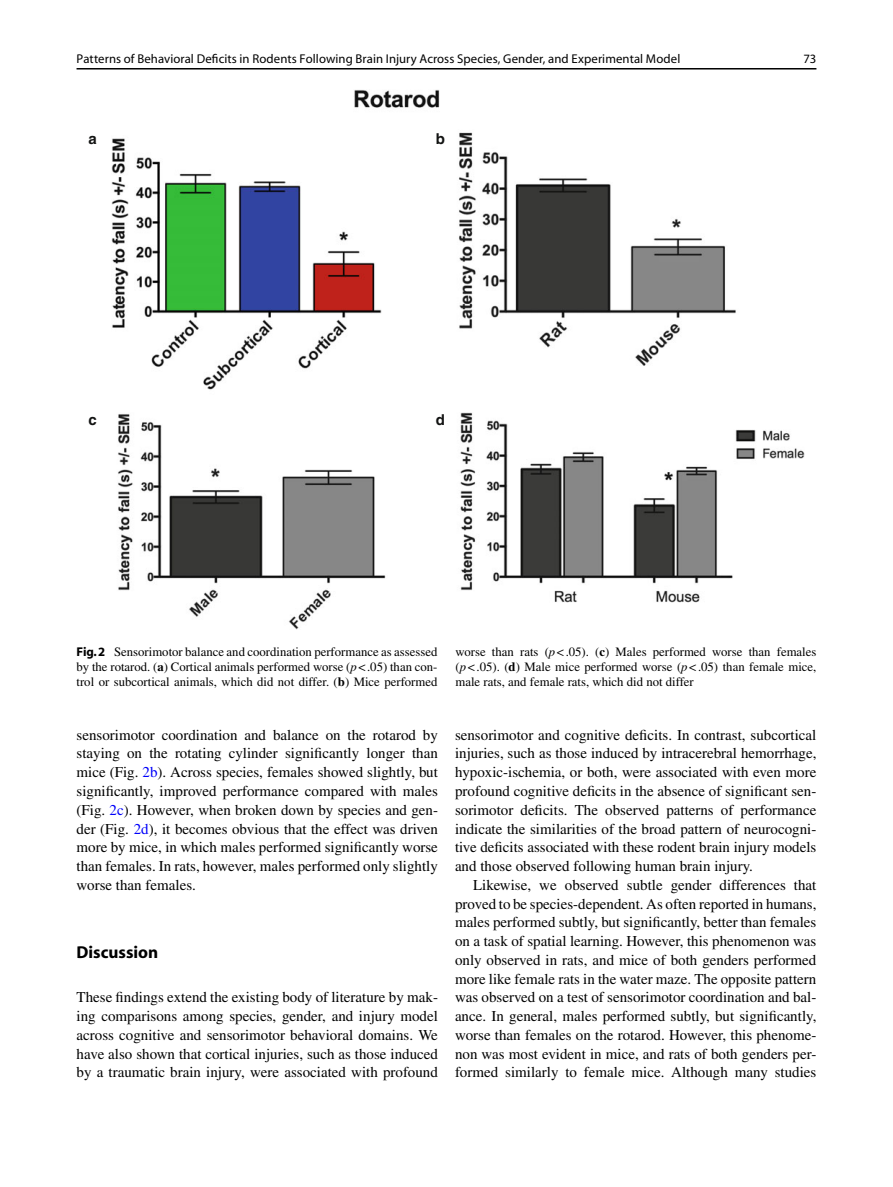
<style>
.page{position:relative;width:893px;height:1187px;background:#fff}
.page>*{position:absolute;margin:0;border:0;box-sizing:border-box;transform-origin:0 0}
.t1{font:700 17.25px "Rcdqpj Myriad";color:#000}
.t2{font:15px/18.8px "Yvdpfy Times";color:#000;text-align:justify}
.t3{font:700 15px "Tbtddp Helvetica";color:#131413}
.t4{font:12.75px/15px "Yvdpfy Times";color:#000;text-align:justify}
.t5{font:12.75px "Nnhtsg Myriad";letter-spacing:.01em;color:#000}
.s1{font-family:"Rcdqpj Myriad";font-weight:700}
.s2{font-family:"Tdsdfl Times";font-weight:700}
.s3{font-family:"Rrdktt Times";font-style:italic}
.s4{color:#0000fa}
</style>
<div class="page">
<img style="left:111px;top:90px;width:693px;height:539px">
<hr style="left:77px;top:68px;width:739px;height:1px;background:#000">
<p class="t5" style="left:77px;top:53px;width:605px">Patterns of Behavioral Deficits in Rodents Following Brain Injury Across Species, Gender, and Experimental Model</p>
<p class="t3" style="left:89px;top:130px;width:10px">a</p>
<p class="t3" style="left:436px;top:130px;width:11px">b</p>
<p class="t3" style="left:89px;top:411px;width:10px">c</p>
<p class="t3" style="left:436px;top:411px;width:11px">d</p>
<p class="t5" style="left:803px;top:53px;width:15px">73</p>
<p class="t4" style="left:77px;top:645px;width:362px"><span class="s1">Fig. 2</span> Sensorimotor balance and coordination performance as assessed by the rotarod. ( <span class="s2">a</span> ) Cortical animals performed worse ( <span class="s3">p</span> &lt; .05) than con&shy;trol or subcortical animals, which did not differ. ( <span class="s2">b</span> ) Mice performed</p>
<p class="t4" style="left:455px;top:645px;width:362px">worse than rats ( <span class="s3">p</span> &lt; .05). ( <span class="s2">c</span> ) Males performed worse than females ( <span class="s3">p</span> &lt; .05). ( <span class="s2">d</span> ) Male mice performed worse ( <span class="s3">p</span> &lt; .05) than female mice, male rats, and female rats, which did not differ</p>
<p class="t2" style="left:77px;top:726px;width:363px">sensorimotor coordination and balance on the rotarod by staying on the rotating cylinder significantly longer than mice (Fig. <span class="s4">2b</span> ). Across species, females showed slightly, but significantly, improved performance compared with males (Fig. <span class="s4">2c</span> ). However, when broken down by species and gen&shy;der (Fig. <span class="s4">2d</span> ), it becomes obvious that the effect was driven more by mice, in which males performed significantly worse than females. In rats, however, males performed only slightly worse than females.</p>
<p class="t1" style="left:77px;top:945px;width:83px">Discussion</p>
<p class="t2" style="left:77px;top:989px;width:363px">These findings extend the existing body of literature by mak&shy;ing comparisons among species, gender, and injury model across cognitive and sensorimotor behavioral domains. We have also shown that cortical injuries, such as those induced by a traumatic brain injury, were associated with profound</p>
<p class="t2" style="left:455px;top:726px;width:363px">sensorimotor and cognitive deficits. In contrast, subcortical injuries, such as those induced by intracerebral hemorrhage, hypoxic-ischemia, or both, were associated with even more profound cognitive deficits in the absence of significant sen&shy;sorimotor deficits. The observed patterns of performance indicate the similarities of the broad pattern of neurocogni&shy;tive deficits associated with these rodent brain injury models and those observed following human brain injury.</p>
<p class="t2" style="left:455px;top:876px;width:363px;text-indent:18px">Likewise, we observed subtle gender differences that proved to be species-dependent. As often reported in humans, males performed subtly, but significantly, better than females on a task of spatial learning. However, this phenomenon was only observed in rats, and mice of both genders performed more like female rats in the water maze. The opposite pattern was observed on a test of sensorimotor coordination and bal&shy;ance. In general, males performed subtly, but significantly, worse than females on the rotarod. However, this phenome&shy;non was most evident in mice, and rats of both genders per&shy;formed similarly to female mice. Although many studies</p>
</div>
